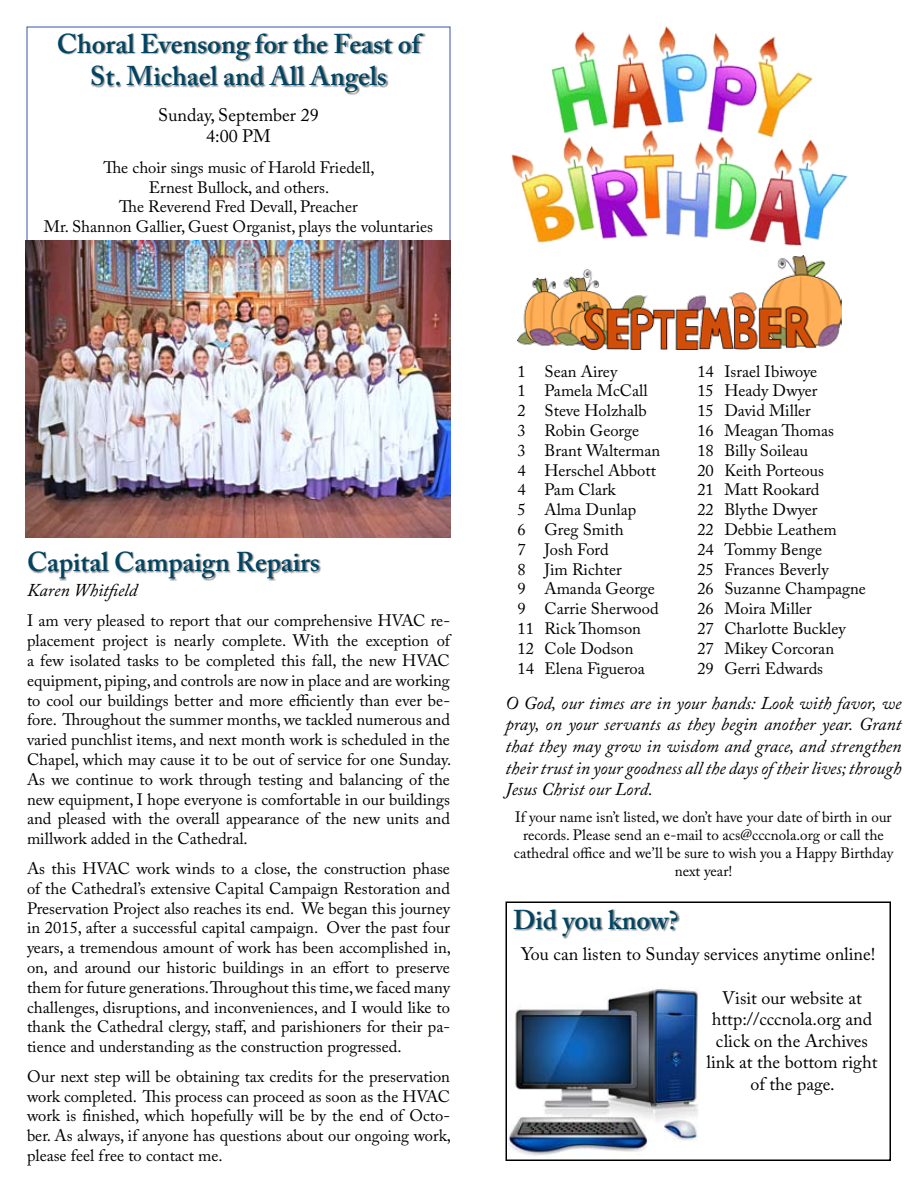
<style>
.page{position:relative;width:918px;height:1188px;background:#fff}
.page>*{position:absolute;margin:0;border:0;box-sizing:border-box;transform-origin:0 0}
.t1{font:600 27px/32.4px "Adobe Caslon Pro";color:#014462;text-align:center}
.t2{font:italic 18px/21.6px "Adobe Caslon Pro";color:#000;text-align:justify}
.t3{font:18px/21.6px "Adobe Caslon Pro";color:#000;text-align:center}
.t4{font:16.5px/19.8px "Adobe Caslon Pro";color:#000;text-align:justify}
.t5{font:15px/18px "Adobe Caslon Pro";color:#000;text-align:center}
</style>
<div class="page">
<img style="left:511px;top:26px;width:337px;height:220px">
<div style="left:28px;top:551px;width:294px;height:30px;background:#000;opacity:.5"></div>
<img style="left:517px;top:256px;width:324px;height:93px">
<div style="left:57px;top:33px;width:369px;height:63px;background:#000;opacity:.5"></div>
<img style="left:26px;top:241px;width:425px;height:296px">
<div style="left:506px;top:901px;width:385px;height:260px;border:2px solid #000"></div>
<img style="left:508px;top:987px;width:191px;height:171px">
<div style="left:513px;top:909px;width:168px;height:30px;background:#000;opacity:.5"></div>
<h1 class="t1" style="left:57px;top:27px;width:368px">Choral Evensong for the Feast of<br>St. Michael and All Angels</h1>
<p class="t3" style="left:158px;top:104px;width:162px">Sunday, September 29<br>4:00 PM</p>
<p class="t4" style="left:44px;top:157px;width:391px;text-align:center">The choir sings music of Harold Friedell,<br>Ernest Bullock, and others.<br>The Reverend Fred Devall, Preacher<br>Mr. Shannon Gallier, Guest Organist, plays the voluntaries</p>
<h1 class="t1" style="left:27px;top:545px;width:294px">Capital Campaign Repairs</h1>
<p class="t2" style="left:27px;top:579px;width:112px">Karen Whitfield</p>
<p class="t4" style="left:27px;top:611px;width:426px">I am very pleased to report that our comprehensive HVAC re&shy;placement project is nearly complete. With the exception of a few isolated tasks to be completed this fall, the new HVAC equipment, piping, and controls are now in place and are working to cool our buildings better and more efficiently than ever be&shy;fore. Throughout the summer months, we tackled numerous and varied punchlist items, and next month work is scheduled in the Chapel, which may cause it to be out of service for one Sunday.<br>As we continue to work through testing and balancing of the new equipment, I hope everyone is comfortable in our buildings and pleased with the overall appearance of the new units and millwork added in the Cathedral.</p>
<p class="t4" style="left:27px;top:858px;width:426px">As this HVAC work winds to a close, the construction phase of the Cathedral’s extensive Capital Campaign Restoration and Preservation Project also reaches its end. We began this journey in 2015, after a successful capital campaign. Over the past four years, a tremendous amount of work has been accomplished in, on, and around our historic buildings in an effort to preserve them for future generations. Throughout this time, we faced many challenges, disruptions, and inconveniences, and I would like to thank the Cathedral clergy, staff, and parishioners for their pa&shy;tience and understanding as the construction progressed.</p>
<p class="t4" style="left:27px;top:1066px;width:426px">Our next step will be obtaining tax credits for the preservation work completed. This process can proceed as soon as the HVAC work is finished, which hopefully will be by the end of Octo&shy;ber. As always, if anyone has questions about our ongoing work, please feel free to contact me.</p>
<p class="t4" style="left:518px;top:361px;width:144px;text-align:left">1 Sean Airey<br>1 Pamela McCall<br>2 Steve Holzhalb<br>3 Robin George<br>3 Brant Walterman<br>4 Herschel Abbott<br>4 Pam Clark<br>5 Alma Dunlap<br>6 Greg Smith<br>7 Josh Ford<br>8 Jim Richter<br>9 Amanda George<br>9 Carrie Sherwood<br>11 Rick Thomson<br>12 Cole Dodson<br>14 Elena Figueroa</p>
<p class="t4" style="left:697px;top:361px;width:170px;text-align:left">14 Israel Ibiwoye<br>15 Heady Dwyer<br>15 David Miller<br>16 Meagan Thomas<br>18 Billy Soileau<br>20 Keith Porteous<br>21 Matt Rookard<br>22 Blythe Dwyer<br>22 Debbie Leathem<br>24 Tommy Benge<br>25 Frances Beverly<br>26 Suzanne Champagne<br>26 Moira Miller<br>27 Charlotte Buckley<br>27 Mikey Corcoran<br>29 Gerri Edwards</p>
<p class="t2" style="left:506px;top:692px;width:397px">O God, our times are in your hands: Look with favor, we pray, on your servants as they begin another year. Grant that they may grow in wisdom and grace, and strengthen their trust in your goodness all the days of their lives; through Jesus Christ our Lord.</p>
<p class="t5" style="left:514px;top:808px;width:381px">If your name isn’t listed, we don’t have your date of birth in our records. Please send an e-mail to acs@cccnola.org or call the cathedral office and we’ll be sure to wish you a Happy Birthday next year!</p>
<h1 class="t1" style="left:513px;top:903px;width:167px">Did you know?</h1>
<p class="t3" style="left:521px;top:943px;width:356px">You can listen to Sunday services anytime online!</p>
<p class="t3" style="left:707px;top:987px;width:172px">Visit our website at http://cccnola.org and click on the Archives link at the bottom right of the page.</p>
</div>
